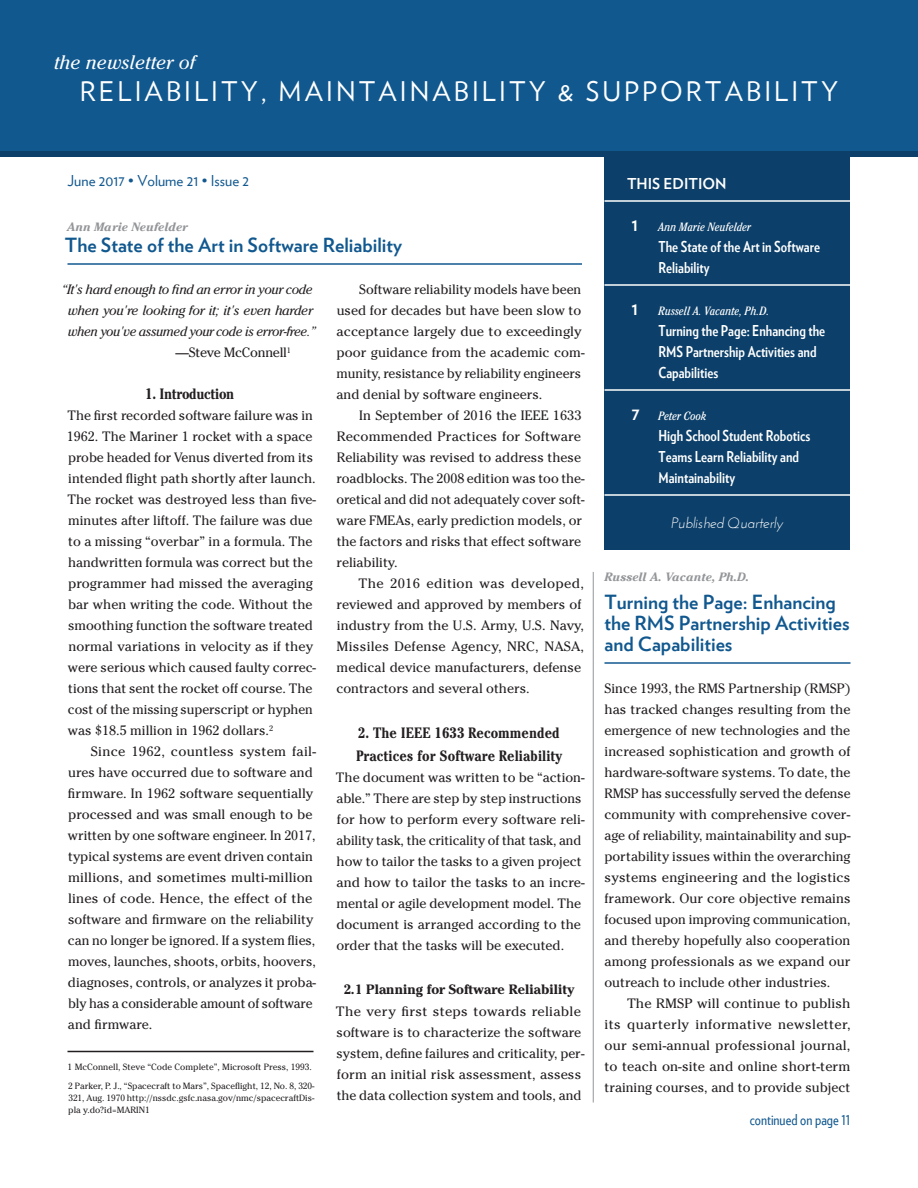
<style>
.page{position:relative;width:918px;height:1188px;background:#fff}
.page>*{position:absolute;margin:0;border:0;box-sizing:border-box;transform-origin:0 0}
.t1{font:27px "Verlag";letter-spacing:.115em;color:#fff}
.t2{font:700 19.5px/21px "Verlag";color:#11588f}
.t3{font:italic 19.5px "Cheltenham";color:#fff}
.t4{font:700 15px/21px "Verlag Condensed";color:#fff}
.t5{font:700 condensed 15px/22.5px "Cheltenham";color:#231f20}
.t6{font:15px "Verlag";color:#11588f}
.t7{font:italic 15px "Josefin Sans";letter-spacing:-.03em;color:#fff}
.t8{font:15px "Verlag Condensed";color:#11588f}
.t9{font:700 condensed 15px "Cheltenham";letter-spacing:-.02em;color:#231f20}
.t10{font:700 15px "Verlag";color:#fff}
.t11{font:13.5px/21px "Cheltenham Std";color:#231f20}
.t12{font:italic 13.5px "Cheltenham Std";letter-spacing:-.025em;color:#231f20}
.t13{font:700 13.5px "Cheltenham Std";color:#231f20}
.t14{font:13.5px "Cheltenham Std";letter-spacing:-.02em;color:#231f20}
.t15{font:italic condensed 12px "Cheltenham";color:#fff}
.t16{font:italic 700 12px "Cheltenham";color:#939598}
.t17{font:italic condensed 12px "Cheltenham Std";color:#fff}
.t18{font:9px/18.8px "Cheltenham Std";color:#231f20}
.s1{font-family:"Verlag";font-weight:700;font-style:normal;font-stretch:normal;font-size:18px}
</style>
<div class="page">
<div style="left:0;top:0;width:918px;height:156px;background:#11588f"></div>
<div style="left:0;top:151px;width:918px;height:5px;background:#0c3f69"></div>
<hr style="left:68px;top:263px;width:514px;height:2px;background:#11588f">
<hr style="left:68px;top:1051px;width:246px;height:1px;background:#231f20">
<hr style="left:604px;top:662px;width:246px;height:2px;background:#11588f">
<div style="left:604px;top:156px;width:246px;height:394px;background:#0c3f69"></div>
<hr style="left:604px;top:200px;width:246px;height:2px;background:#fff">
<hr style="left:604px;top:284px;width:246px;height:2px;background:#fff">
<hr style="left:604px;top:389px;width:246px;height:2px;background:#fff">
<hr style="left:604px;top:494px;width:246px;height:2px;background:#fff">
<hr style="left:593px;top:572px;width:1px;height:530px;background:#939598">
<h2 class="t3" style="left:54px;top:51px;width:143px">the newsletter of</h2>
<h1 class="t1" style="left:80px;top:71px;width:760px">RELIABILITY, MAINTAINABILITY &amp; SUPPORTABILITY</h1>
<p class="t6" style="left:68px;top:169px;width:183px">June 2017 • Volume 21 • Issue 2</p>
<p class="t16" style="left:67px;top:220px;width:122px">Ann Marie Neufelder</p>
<h2 class="t2" style="left:65px;top:233px;width:339px">The State of the Art in Software Reliability</h2>
<p class="t12" style="left:61px;top:281px;width:253px">“It's hard enough to find an error in your code</p>
<p class="t12" style="left:68px;top:302px;width:247px">when you're looking for it; it's even harder</p>
<p class="t12" style="left:68px;top:323px;width:250px">when you've assumed your code is error-free.”</p>
<p class="t14" style="left:176px;top:344px;width:117px">—Steve McConnell<sup>1</sup></p>
<p class="t9" style="left:145px;top:385px;width:91px">1. Introduction</p>
<p class="t11" style="left:67px;top:405px;width:251px">The first recorded software failure was in 1962. The Mariner 1 rocket with a space probe headed for Venus diverted from its intended flight path shortly after launch.<br>The rocket was destroyed less than five&shy;minutes after liftoff. The failure was due to a missing “overbar” in a formula. The handwritten formula was correct but the programmer had missed the averaging bar when writing the code. Without the smoothing function the software treated normal variations in velocity as if they were serious which caused faulty correc&shy;tions that sent the rocket off course. The cost of the missing superscript or hyphen was $18.5 million in 1962 dollars.<sup>2</sup></p>
<p class="t11" style="left:68px;top:741px;width:250px;text-indent:23px">Since 1962, countless system fail&shy;ures have occurred due to software and firmware. In 1962 software sequentially processed and was small enough to be written by one software engineer. In 2017, typical systems are event driven contain millions, and sometimes multi-million lines of code. Hence, the effect of the software and firmware on the reliability can no longer be ignored. If a system flies, moves, launches, shoots, orbits, hoovers, diagnoses, controls, or analyzes it proba&shy;bly has a considerable amount of software and firmware.</p>
<p class="t18" style="left:68px;top:1058px;width:248px">1 McConnell, Steve “Code Complete”, Microsoft Press, 1993.<br>2 Parker, P. J., “Spacecraft to Mars”, Spaceflight, 12, No. 8, 320-</p>
<p class="t18" style="left:68px;top:1092px;width:248px;line-height:12px">321, Aug. 1970 http://nssdc.gsfc.nasa.gov/nmc/spacecraftDis&shy;pla y.do?id=MARIN1</p>
<p class="t11" style="left:336px;top:279px;width:250px;text-indent:23px">Software reliability models have been used for decades but have been slow to acceptance largely due to exceedingly poor guidance from the academic com&shy;munity, resistance by reliability engineers and denial by software engineers.</p>
<p class="t11" style="left:336px;top:405px;width:250px;text-indent:23px">In September of 2016 the IEEE 1633<br>Recommended Practices for Software Reliability was revised to address these roadblocks. The 2008 edition was too the&shy;oretical and did not adequately cover soft&shy;ware FMEAs, early prediction models, or the factors and risks that effect software reliability.</p>
<p class="t11" style="left:336px;top:573px;width:249px;text-indent:22px">The 2016 edition was developed, reviewed and approved by members of industry from the U.S. Army, U.S. Navy, Missiles Defense Agency, NRC, NASA, medical device manufacturers, defense contractors and several others.</p>
<p class="t5" style="left:356px;top:721px;width:208px">2. The IEEE 1633 Recommended<br>Practices for Software Reliability</p>
<p class="t11" style="left:336px;top:766px;width:250px">The document was written to be “action&shy;able.” There are step by step instructions for how to perform every software reli&shy;ability task, the criticality of that task, and how to tailor the tasks to a given project and how to tailor the tasks to an incre&shy;mental or agile development model. The document is arranged according to the order that the tasks will be executed.</p>
<p class="t13" style="left:343px;top:982px;width:233px">2.1 Planning for Software Reliability</p>
<p class="t11" style="left:336px;top:1000px;width:250px">The very first steps towards reliable software is to characterize the software system, define failures and criticality, per&shy;form an initial risk assessment, assess the data collection system and tools, and</p>
<p class="t10" style="left:627px;top:172px;width:101px">THIS EDITION</p>
<p class="t15" style="left:632px;top:220px;width:121px"><span class="s1">1</span> Ann Marie Neufelder</p>
<p class="t4" style="left:658px;top:235px;width:163px">The State of the Art in Software<br>Reliability</p>
<p class="t15" style="left:632px;top:304px;width:139px"><span class="s1">1</span> Russell A. Vacante, Ph.D.</p>
<p class="t4" style="left:658px;top:319px;width:168px">Turning the Page: Enhancing the<br>RMS Partnership Activities and<br>Capabilities</p>
<p class="t17" style="left:632px;top:409px;width:76px"><span class="s1">7</span> Peter Cook</p>
<p class="t4" style="left:658px;top:424px;width:153px">High School Student Robotics<br>Teams Learn Reliability and<br>Maintainability</p>
<p class="t7" style="left:672px;top:514px;width:113px">Published Quarterly</p>
<p class="t16" style="left:604px;top:570px;width:146px">Russell A. Vacante, Ph.D.</p>
<h2 class="t2" style="left:604px;top:590px;width:247px">Turning the Page: Enhancing the RMS Partnership Activities and Capabilities</h2>
<p class="t11" style="left:604px;top:678px;width:248px;text-align:justify">Since 1993, the RMS Partnership (RMSP) has tracked changes resulting from the emergence of new technologies and the increased sophistication and growth of hardware-software systems. To date, the RMSP has successfully served the defense community with comprehensive cover&shy;age of reliability, maintainability and sup&shy;portability issues within the overarching systems engineering and the logistics framework. Our core objective remains focused upon improving communication, and thereby hopefully also cooperation among professionals as we expand our outreach to include other industries.</p>
<p class="t11" style="left:604px;top:993px;width:248px;text-align:justify;text-indent:22px">The RMSP will continue to publish its quarterly informative newsletter, our semi-annual professional journal, to teach on-site and online short-term training courses, and to provide subject</p>
<p class="t8" style="left:750px;top:1109px;width:102px">continued on page 11</p>
</div>
